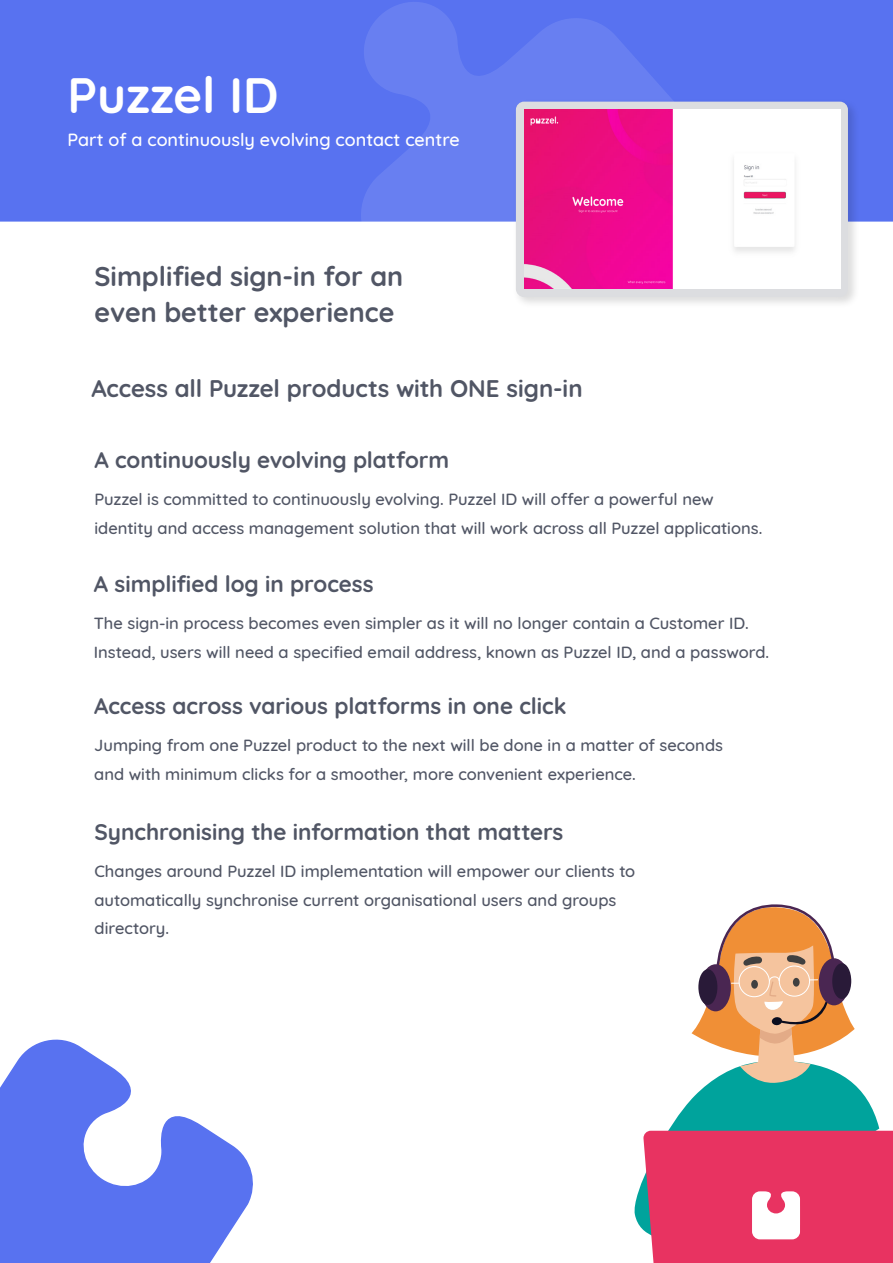
<style>
.page{position:relative;width:893px;height:1263px;background:#fff}
.page>*{position:absolute;margin:0;border:0;box-sizing:border-box;transform-origin:0 0}
.t1{font:700 49.5px "Quicksand";color:#fff}
.t2{font:700 27px/36px "Quicksand";color:#515665}
.t3{font:700 24px "Quicksand";letter-spacing:-.005em;color:#515665}
.t4{font:700 22.5px "Quicksand";letter-spacing:-.005em;color:#515665}
.t5{font:500 18px "Quicksand";color:#fff}
.t6{font:500 16.5px/28.5px "Quicksand";color:#515665}
</style>
<div class="page">
<div style="left:0;top:0;width:893px;height:222px;background:#5872f0"></div>
<svg style="left:355px;top:0;width:423px;height:222px;background:#6079f0"></svg>
<div style="left:512px;top:97px;width:348px;height:212px;background:#000;opacity:.16"></div>
<div style="left:516px;top:102px;width:332px;height:195px;border:9px solid #dcdde0;border-radius:4px"></div>
<svg style="left:0;top:1039px;width:253px;height:224px"></svg>
<svg style="left:634px;top:904px;width:259px;height:359px"></svg>
<img style="left:525px;top:109px;width:315px;height:180px">
<h1 class="t1" style="left:68px;top:55px;width:213px">Puzzel ID</h1>
<p class="t5" style="left:68px;top:125px;width:394px">Part of a continuously evolving contact centre</p>
<h2 class="t2" style="left:94px;top:256px;width:310px">Simplified sign-in for an even better experience</h2>
<h3 class="t3" style="left:91px;top:368px;width:493px">Access all Puzzel products with ONE sign-in</h3>
<h3 class="t4" style="left:94px;top:441px;width:356px">A continuously evolving platform</h3>
<p class="t6" style="left:94px;top:483px;width:669px">Puzzel is committed to continuously evolving. Puzzel ID will offer a powerful new identity and access management solution that will work across all Puzzel applications.</p>
<h3 class="t4" style="left:94px;top:566px;width:281px">A simplified log in process</h3>
<p class="t6" style="left:94px;top:608px;width:677px">The sign-in process becomes even simpler as it will no longer contain a Customer ID.<br>Instead, users will need a specified email address, known as Puzzel ID, and a password.</p>
<h3 class="t4" style="left:94px;top:687px;width:474px">Access across various platforms in one click</h3>
<p class="t6" style="left:94px;top:729px;width:630px">Jumping from one Puzzel product to the next will be done in a matter of seconds and with minimum clicks for a smoother, more convenient experience.</p>
<h3 class="t4" style="left:94px;top:813px;width:470px">Synchronising the information that matters</h3>
<p class="t6" style="left:94px;top:855px;width:542px">Changes around Puzzel ID implementation will empower our clients to automatically synchronise current organisational users and groups directory.</p>
</div>
